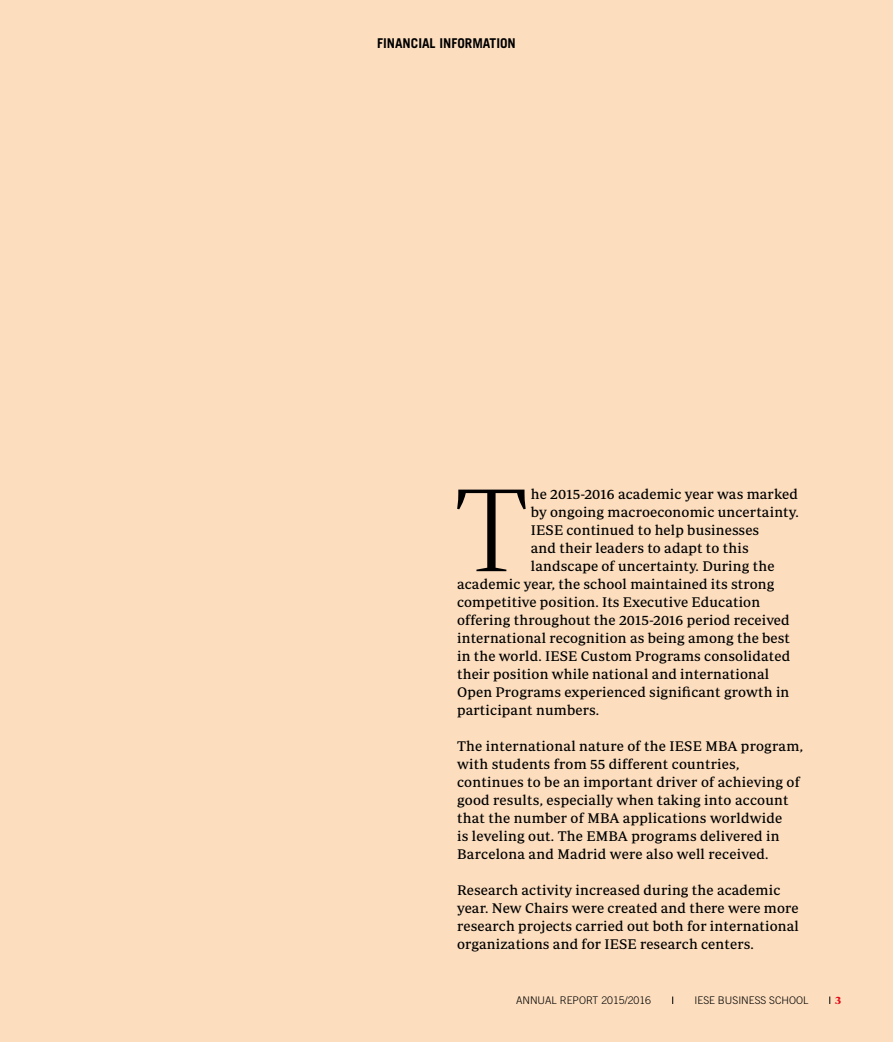
<style>
.page{position:relative;width:893px;height:1042px;background:#fcddbe}
.page>*{position:absolute;margin:0;border:0;box-sizing:border-box;transform-origin:0 0}
.t1{font:120.15px "Periodico Display Xt Lg";color:#000}
.t2{font:14.25px/18px "Periodico Text";letter-spacing:.01em;color:#000}
.t3{font:700 13.5px "Trade Gothic";color:#000}
.t4{font:700 11.25px "Periodico Display";color:#e30613}
.t5{font:300 10.5px "Trade Gothic";color:#000}
</style>
<div class="page">
<p class="t3" style="left:377px;top:34px;width:140px">FINANCIAL INFORMATION</p>
<h1 class="t1" style="left:454px;top:464px;width:76px">T</h1>
<p class="t2" style="left:531px;top:485px;width:268px">he 2015-2016 academic year was marked</p>
<p class="t2" style="left:531px;top:503px;width:269px">by ongoing macroeconomic uncertainty.</p>
<p class="t2" style="left:531px;top:521px;width:230px">IESE continued to help businesses</p>
<p class="t2" style="left:531px;top:539px;width:219px">and their leaders to adapt to this</p>
<p class="t2" style="left:531px;top:557px;width:245px">landscape of uncertainty. During the</p>
<p class="t2" style="left:457px;top:575px;width:319px">academic year, the school maintained its strong</p>
<p class="t2" style="left:457px;top:593px;width:305px">competitive position. Its Executive Education</p>
<p class="t2" style="left:457px;top:611px;width:334px">offering throughout the 2015-2016 period received</p>
<p class="t2" style="left:457px;top:629px;width:334px">international recognition as being among the best</p>
<p class="t2" style="left:457px;top:647px;width:335px">in the world. IESE Custom Programs consolidated</p>
<p class="t2" style="left:457px;top:665px;width:314px">their position while national and international</p>
<p class="t2" style="left:457px;top:683px;width:334px">Open Programs experienced significant growth in</p>
<p class="t2" style="left:457px;top:701px;width:144px">participant numbers.</p>
<p class="t2" style="left:457px;top:737px;width:347px">The international nature of the IESE MBA program, with students from 55 different countries, continues to be an important driver of achieving of good results, especially when taking into account that the number of MBA applications worldwide<br>is leveling out. The EMBA programs delivered in Barcelona and Madrid were also well received.</p>
<p class="t2" style="left:457px;top:881px;width:343px">Research activity increased during the academic year. New Chairs were created and there were more research projects carried out both for international organizations and for IESE research centers.</p>
<p class="t5" style="left:516px;top:994px;width:136px">ANNUAL REPORT 2015/2016</p>
<p class="t5" style="left:695px;top:994px;width:115px">IESE BUSINESS SCHOOL</p>
<p class="t4" style="left:835px;top:993px;width:7px">3</p>
</div>
